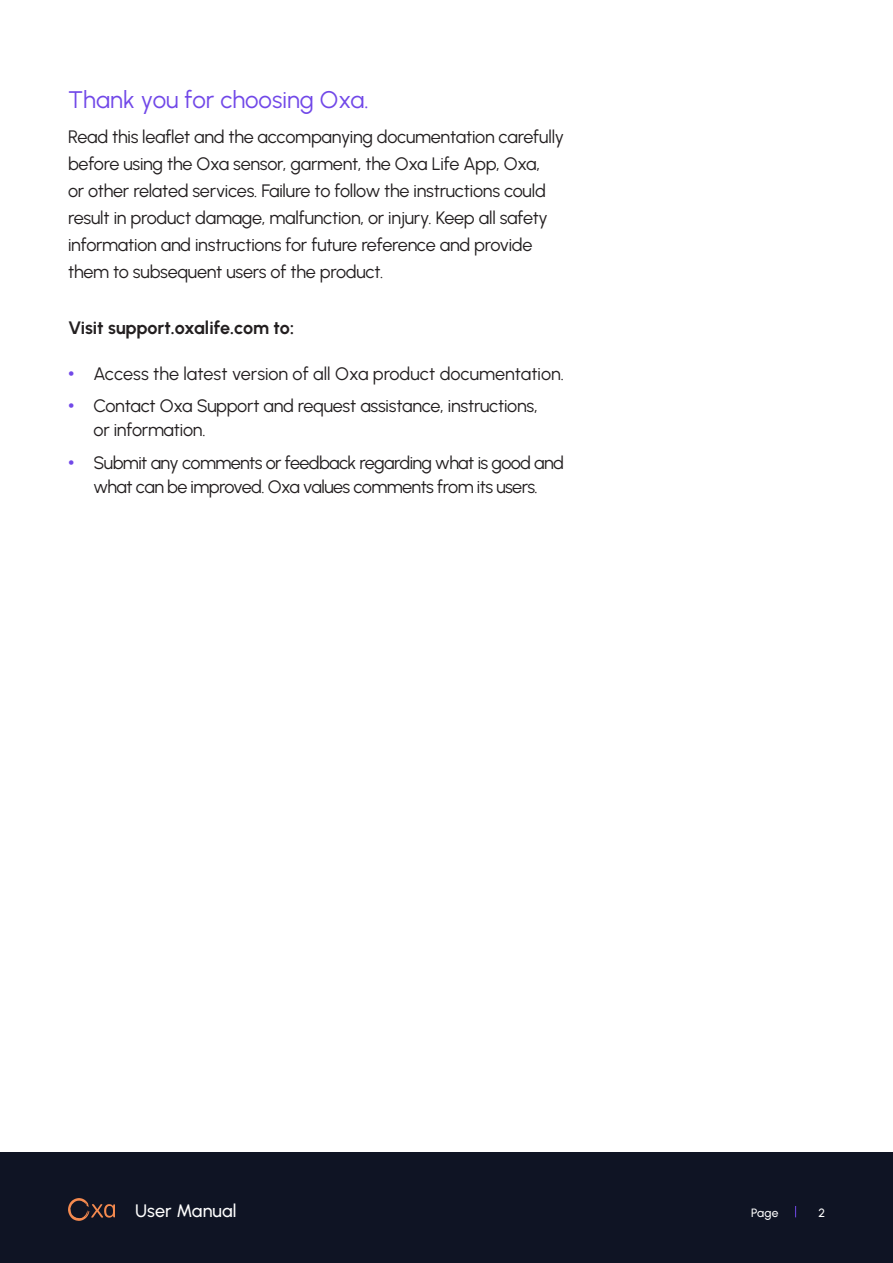
<style>
.page{position:relative;width:893px;height:1263px;background:#fff}
.page>*{position:absolute;margin:0;border:0;box-sizing:border-box;transform-origin:0 0}
._03_Body{font:24px "Urbanist";color:#7148e8}
._03_Body-2{font:18px/27px "Urbanist";letter-spacing:-.015em;color:#231f20}
._03_Body-3{font:18px/24px "Urbanist";letter-spacing:-.035em;color:#231f20;text-align:center}
._03_Body-4{font:700 18px "Urbanist";letter-spacing:-.005em;color:#231f20}
.t1{font:500 18px "Urbanist";letter-spacing:.01em;color:#fff}
.t2{font:500 12px "Urbanist";color:#fff}
.s1{font-family:"Arial";color:#7148e8}
</style>
<div class="page">
<div style="left:0;top:1152px;width:893px;height:111px;background:#0f1424"></div>
<svg style="left:68px;top:1198px;width:47px;height:23px"></svg>
<p class="_03_Body" style="left:68px;top:84px;width:302px">Thank you for choosing Oxa.</p>
<p class="_03_Body-2" style="left:68px;top:123px;width:497px">Read this leaflet and the accompanying documentation carefully before using the Oxa sensor, garment, the Oxa Life App, Oxa,<br>or other related services. Failure to follow the instructions could result in product damage, malfunction, or injury. Keep all safety information and instructions for future reference and provide them to subsequent users of the product.</p>
<p class="_03_Body-4" style="left:68px;top:316px;width:228px">Visit support.oxalife.com to:</p>
<p class="_03_Body-2" style="left:68px;top:359px;width:498px"><span class="s1">•</span> Access the latest version of all Oxa product documentation.</p>
<p class="_03_Body-2" style="left:94px;top:393px;width:446px;line-height:24px;text-indent:-26px"><span class="s1">•</span> Contact Oxa Support and request assistance, instructions, or information.</p>
<p class="_03_Body-3" style="left:68px;top:450px;width:497px"><span class="s1">•</span> Submit any comments or feedback regarding what is good and what can be improved. Oxa values comments from its users.</p>
<p class="t1" style="left:135px;top:1199px;width:103px">User Manual</p>
<p class="t2" style="left:751px;top:1205px;width:29px">Page</p>
<p class="t2" style="left:818px;top:1205px;width:8px">2</p>
</div>
